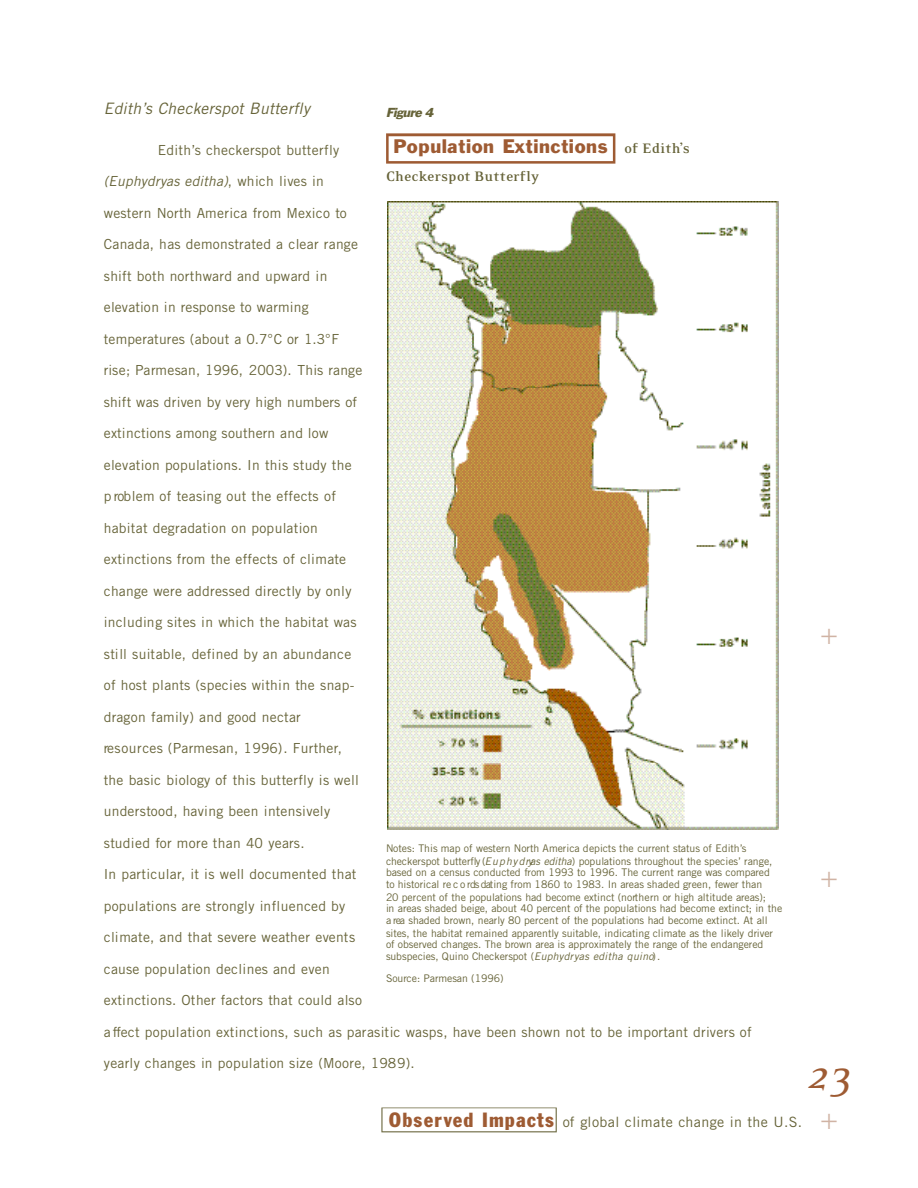
<style>
.page{position:relative;width:918px;height:1188px;background:#fff}
.page>*{position:absolute;margin:0;border:0;box-sizing:border-box;transform-origin:0 0}
.t1{font:italic 45px "Eidetic Serif";color:#9e5b33}
.t2{font:300 30px "Akzidenz Grotesk";color:#d0b3a4}
.t3{font:18px "Franklin Gothic BT";letter-spacing:.035em;color:#9e5b33}
.t4{font:italic 15.75px "Trade Gothic";letter-spacing:.005em;color:#666338}
.t5{font:700 15.75px "Eidetic Serif";color:#666338}
.t6{font:14.25px "Trade Gothic";letter-spacing:.025em;color:#666338}
.t7{font:13.8px "Trade Gothic";letter-spacing:.02em;color:#666338}
.t8{font:13.8px "Trade Gothic";color:#666338}
.t9{font:italic 13.8px "Trade Gothic";letter-spacing:.015em;color:#666338}
.t10{font:italic 12px "Franklin Gothic BT";color:#666338}
.t11{font:10.5px/12px "Trade Gothic";color:#666338}
.s1{font-style:normal}
.s2{font-family:"Eidetic Serif";font-weight:700;font-size:15.75px;color:#666338}
.s3{font-style:italic}
.s4{font-family:"Franklin Gothic BT";font-stretch:condensed;font-size:20.25px;color:#9e5b33}
</style>
<div class="page">
<svg style="left:381px;top:1108px;width:176px;height:24px"></svg>
<img style="left:388px;top:201px;width:391px;height:188px">
<img style="left:388px;top:389px;width:391px;height:441px">
<svg style="left:386px;top:133px;width:229px;height:31px"></svg>
<p class="t4" style="left:104px;top:103px;width:208px">E d ith ’s Checkerspot Butterfly</p>
<p class="t7" style="left:158px;top:145px;width:183px">E d ith ’s checkerspot butterfly</p>
<p class="t9" style="left:104px;top:176px;width:222px">(E u p h y d ryas editha)<span class="s1">, which lives in</span></p>
<p class="t7" style="left:104px;top:208px;width:245px">w e s te rn North America from Mexico to</p>
<p class="t7" style="left:104px;top:239px;width:256px">Canada, has demonstrated a clear range</p>
<p class="t7" style="left:104px;top:271px;width:225px">shift both north w a rd and upward in</p>
<p class="t7" style="left:104px;top:302px;width:206px">elevation in response to warming</p>
<p class="t7" style="left:104px;top:334px;width:237px">te m p e ra tu res (about a 0.7°C or 1.3°F</p>
<p class="t8" style="left:104px;top:365px;width:260px">rise; Parmesan, 1996, 2003). This range</p>
<p class="t7" style="left:104px;top:397px;width:255px">shift was driven by very high numbers of</p>
<p class="t7" style="left:104px;top:428px;width:226px">extinctions among southern and low</p>
<p class="t7" style="left:104px;top:460px;width:249px">elevation populations. In this study the</p>
<p class="t7" style="left:104px;top:491px;width:234px">p roblem of teasing out the effects of</p>
<p class="t7" style="left:104px;top:523px;width:215px">habitat degradation on population</p>
<p class="t7" style="left:104px;top:554px;width:244px">extinctions from the effects of climate</p>
<p class="t7" style="left:104px;top:586px;width:249px">change were addressed directly by only</p>
<p class="t7" style="left:104px;top:617px;width:254px">including sites in which the habitat was</p>
<p class="t7" style="left:104px;top:649px;width:249px">still suitable, defined by an abundance</p>
<p class="t7" style="left:104px;top:680px;width:252px">of host plants (species within the snap-</p>
<p class="t7" style="left:104px;top:712px;width:198px">dragon family) and good nectar</p>
<p class="t7" style="left:104px;top:743px;width:240px">re s o u rces (Parmesan, 1996). Furth e r,</p>
<p class="t7" style="left:104px;top:775px;width:257px">the basic biology of this butterfly is well</p>
<p class="t7" style="left:104px;top:806px;width:228px">understood, having been intensively</p>
<p class="t7" style="left:104px;top:838px;width:202px">studied for more than 40 years.</p>
<p class="t7" style="left:104px;top:869px;width:254px">In partic u la r, it is well documented that</p>
<p class="t7" style="left:104px;top:901px;width:243px">populations are strongly influenced by</p>
<p class="t7" style="left:104px;top:932px;width:253px">climate, and that severe weather events</p>
<p class="t7" style="left:104px;top:964px;width:227px">cause population declines and even</p>
<p class="t7" style="left:104px;top:995px;width:260px">extinctions. Other factors that could also</p>
<p class="t7" style="left:104px;top:1027px;width:649px">a ffect population extinctions, such as parasitic wasps, have been shown not to be important drivers of</p>
<p class="t7" style="left:104px;top:1058px;width:312px">yearly changes in population size (Moore, 1989).</p>
<p class="t10" style="left:386px;top:108px;width:51px">Figure 4</p>
<h3 class="t3" style="left:394px;top:139px;width:298px">Population Extinctions <span class="s2">of Edith’s</span></h3>
<p class="t5" style="left:386px;top:169px;width:155px">Checkerspot Butterfly</p>
<p class="t11" style="left:386px;top:844px;width:398px">Notes: This map of western North America depicts the current status of Edith’s checkerspot butterfly (<span class="s3">E u p h y d ryas editha</span>) populations throughout the species’ range, based on a census conducted from 1993 to 1996. The current range was compared<br>to historical re c o rds dating from 1860 to 1983. In areas shaded green, fewer than<br>20 percent of the populations had become extinct (north e rn or high altitude areas);<br>in areas shaded beige, about 40 percent of the populations had become extinct; in the a rea shaded brown, nearly 80 percent of the populations had become extinct. At all sites, the habitat remained apparently suitable, indicating climate as the likely driver of observed changes. The brown area is approximately the range of the endangered subspecies, Quino Checkerspot (<span class="s3">E u p h y d ryas editha quino</span>) .</p>
<p class="t11" style="left:386px;top:973px;width:119px">S o u rce: Parmesan (1996)</p>
<h2 class="t2" style="left:820px;top:623px;width:19px">+</h2>
<h2 class="t2" style="left:820px;top:865px;width:19px">+</h2>
<h1 class="t1" style="left:806px;top:1055px;width:48px">23</h1>
<p class="t6" style="left:389px;top:1116px;width:415px"><span class="s4">O b s e rved Impacts</span> of global climate change in the U.S.</p>
<h2 class="t2" style="left:820px;top:1107px;width:19px">+</h2>
</div>
